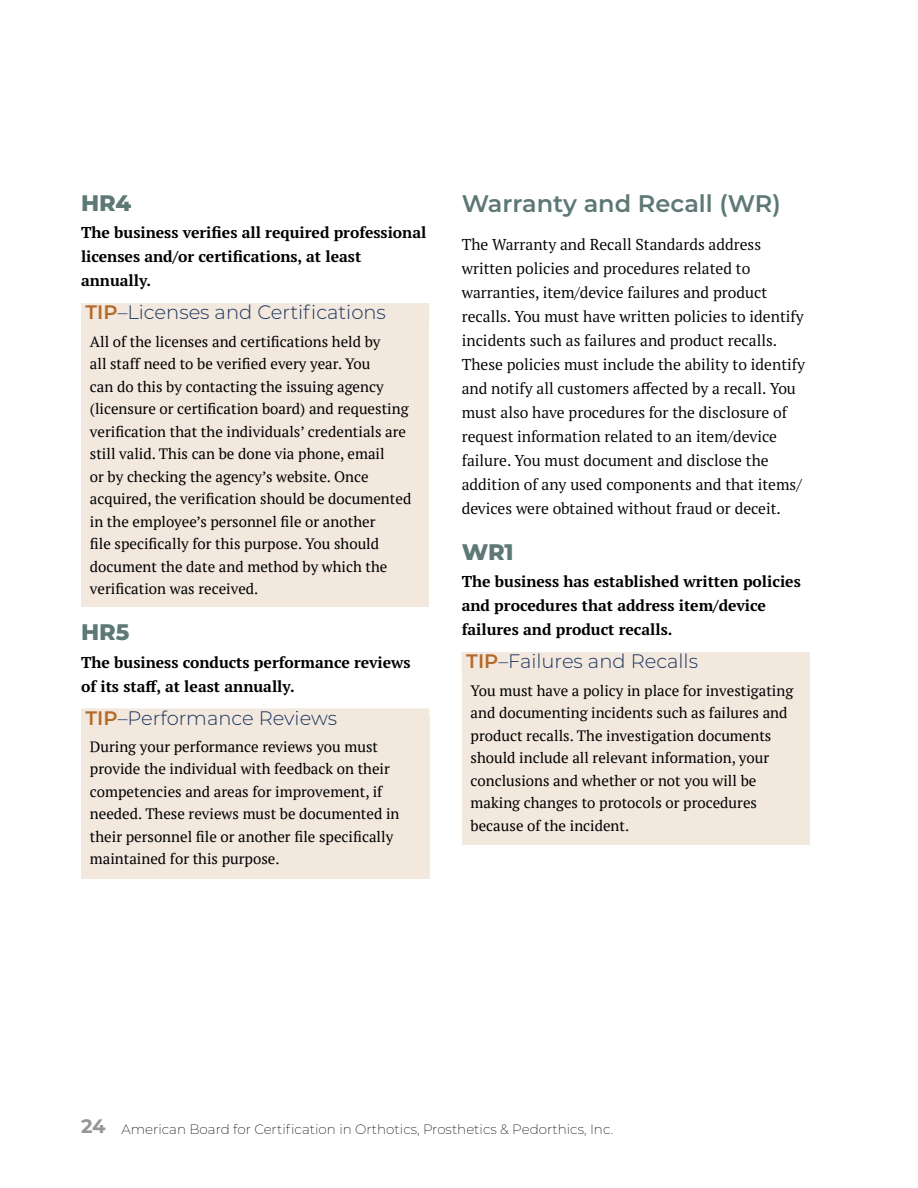
<style>
.page{position:relative;width:918px;height:1188px;background:#fff}
.page>*{position:absolute;margin:0;border:0;box-sizing:border-box;transform-origin:0 0}
.t1{font:600 24px "Montserrat";color:#5d7875}
.t2{font:800 22.5px "Montserrat";color:#5d7875}
.t3{font:300 19.5px "Montserrat";color:#1a355f}
.t4{font:15.75px/24px "PT Serif Pro";color:#000}
.t5{font:700 15.75px/24px "PT Serif Pro";color:#000}
.t6{font:15px/22.5px "PT Serif";color:#000}
.t7{font:200 13.5px "Montserrat";color:#000}
.s1{font-weight:600;color:#b46a29}
.s2{font-weight:700;font-size:19.5px;color:#939598}
</style>
<div class="page">
<div style="left:81px;top:717px;width:348px;height:162px;background:#f2e8dd"></div>
<div style="left:81px;top:310px;width:348px;height:298px;background:#f2e8dd"></div>
<div style="left:462px;top:665px;width:348px;height:180px;background:#f2e8dd"></div>
<div style="left:81px;top:303px;width:348px;height:19px;background:#f2e8dd"></div>
<div style="left:81px;top:708px;width:348px;height:19px;background:#f2e8dd"></div>
<div style="left:462px;top:652px;width:348px;height:19px;background:#f2e8dd"></div>
<h2 class="t2" style="left:81px;top:186px;width:52px">HR4</h2>
<p class="t5" style="left:81px;top:220px;width:347px">The business verifies all required professional licenses and/or certifications, at least annually.</p>
<h3 class="t3" style="left:86px;top:299px;width:302px"><span class="s1">TIP</span>–Licenses and Certifications</h3>
<p class="t6" style="left:90px;top:330px;width:323px">All of the licenses and certifications held by<br>all staff need to be verified every year. You<br>can do this by contacting the issuing agency (licensure or certification board) and requesting verification that the individuals’ credentials are still valid. This can be done via phone, email<br>or by checking the agency’s website. Once acquired, the verification should be documented in the employee’s personnel file or another<br>file specifically for this purpose. You should document the date and method by which the verification was received.</p>
<h2 class="t2" style="left:81px;top:616px;width:50px">HR5</h2>
<p class="t5" style="left:81px;top:650px;width:331px">The business conducts performance reviews of its staff, at least annually.</p>
<h3 class="t3" style="left:86px;top:705px;width:253px"><span class="s1">TIP</span>–Performance Reviews</h3>
<p class="t6" style="left:90px;top:735px;width:311px">During your performance reviews you must provide the individual with feedback on their competencies and areas for improvement, if needed. These reviews must be documented in their personnel file or another file specifically maintained for this purpose.</p>
<h1 class="t1" style="left:462px;top:187px;width:321px">Warranty and Recall (WR)</h1>
<p class="t4" style="left:462px;top:232px;width:345px">The Warranty and Recall Standards address written policies and procedures related to warranties, item/device failures and product recalls. You must have written policies to identify incidents such as failures and product recalls.<br>These policies must include the ability to identify and notify all customers affected by a recall. You must also have procedures for the disclosure of request information related to an item/device failure. You must document and disclose the addition of any used components and that items/ devices were obtained without fraud or deceit.</p>
<h2 class="t2" style="left:462px;top:535px;width:54px">WR1</h2>
<p class="t5" style="left:462px;top:569px;width:341px">The business has established written policies and procedures that address item/device failures and product recalls.</p>
<h3 class="t3" style="left:466px;top:648px;width:233px"><span class="s1">TIP</span>–Failures and Recalls</h3>
<p class="t6" style="left:471px;top:679px;width:324px">You must have a policy in place for investigating and documenting incidents such as failures and product recalls. The investigation documents should include all relevant information, your conclusions and whether or not you will be making changes to protocols or procedures because of the incident.</p>
<p class="t7" style="left:81px;top:1120px;width:534px"><span class="s2">24</span> American Board for Certification in Orthotics, Prosthetics &amp; Pedorthics, Inc.</p>
</div>
